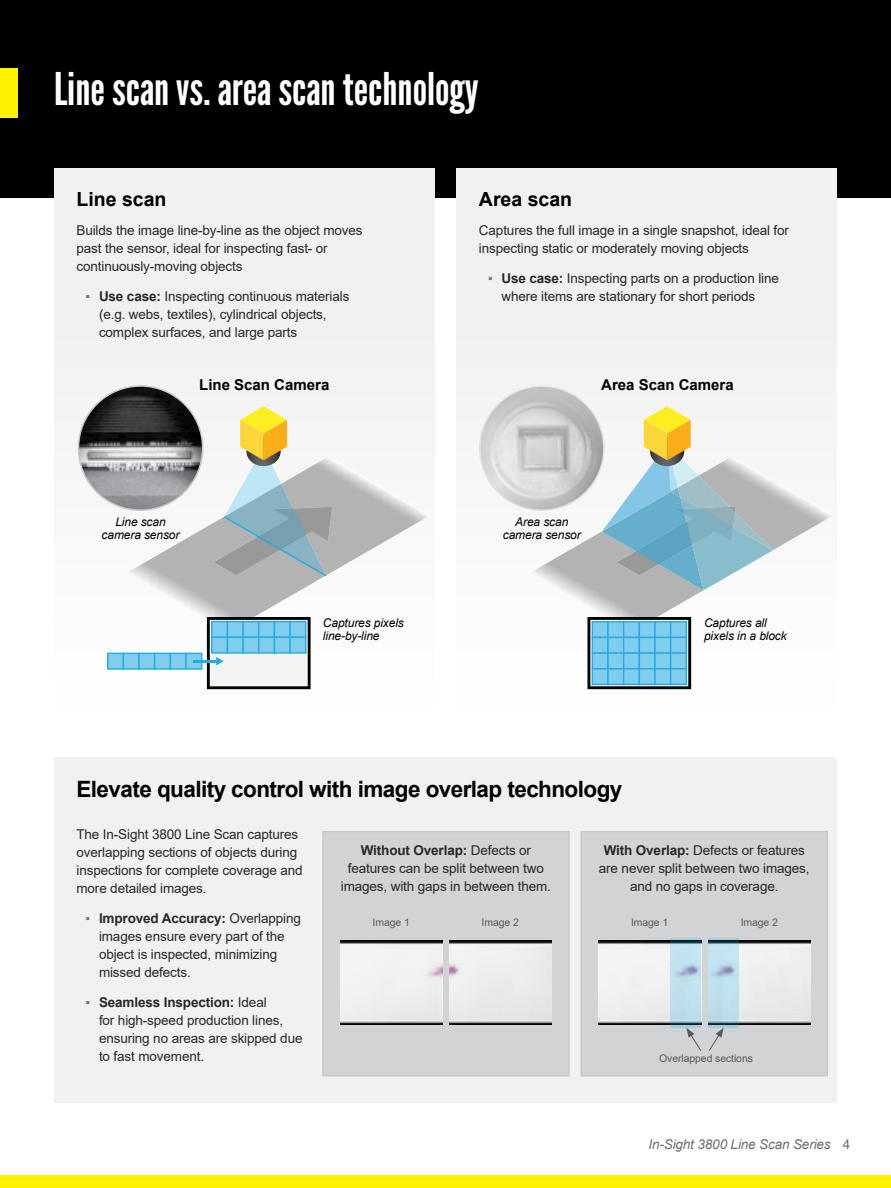
<style>
.page{position:relative;width:891px;height:1188px;background:#fff}
.page>*{position:absolute;margin:0;border:0;box-sizing:border-box;transform-origin:0 0}
.t1{font:45px "League Gothic";color:#fff}
.t2{font:700 22.5px "Arial";letter-spacing:-.025em;color:#000}
.t3{font:700 19.5px "Arial";color:#000}
.t4{font:700 15px "Arial";color:#000}
.t5{font:13.5px/18px "Arial";letter-spacing:-.01em;color:#292829}
.t6{font:italic 13.5px "Arial";letter-spacing:-.01em;color:#6d6e71}
.t7{font:italic 12px/13.5px "Arial";letter-spacing:-.01em;color:#000;text-align:center}
.t8{font:10.5px "Arial";letter-spacing:-.01em;color:#58595b}
.s1{color:#77787b}
.s2{font-weight:700}
.s3{font-style:normal}
</style>
<div class="page">
<div style="left:0;top:1175px;width:891px;height:13px;background:#fff200"></div>
<div style="left:0;top:0;width:891px;height:198px;background:#000"></div>
<div style="left:0;top:68px;width:18px;height:50px;background:#fff200"></div>
<div style="left:54px;top:758px;width:783px;height:345px;background:#f1f1f2"></div>
<div style="left:54px;top:169px;width:381px;height:569px;background:#f1f1f2"></div>
<img style="left:132px;top:456px;width:299px;height:176px">
<svg style="left:213px;top:406px;width:119px;height:170px"></svg>
<svg style="left:107px;top:617px;width:204px;height:72px"></svg>
<div style="left:456px;top:169px;width:381px;height:569px;background:#f1f1f2"></div>
<img style="left:530px;top:456px;width:304px;height:176px">
<svg style="left:602px;top:406px;width:171px;height:185px"></svg>
<svg style="left:587px;top:617px;width:104px;height:72px"></svg>
<img style="left:78px;top:386px;width:125px;height:124px;border-radius:62px">
<div style="left:580px;top:831px;width:248px;height:245px;background:#d1d3d4;border:2px solid #c7c8ca"></div>
<div style="left:322px;top:831px;width:248px;height:245px;background:#d1d3d4;border:2px solid #c7c8ca"></div>
<img style="left:340px;top:941px;width:102px;height:83px">
<img style="left:450px;top:941px;width:101px;height:83px">
<img style="left:598px;top:941px;width:73px;height:83px">
<svg style="left:671px;top:938px;width:30px;height:89px;fill:#bee0ec"></svg>
<img style="left:739px;top:941px;width:71px;height:83px">
<svg style="left:709px;top:938px;width:30px;height:89px;fill:#bee0ec"></svg>
<svg style="left:686px;top:1028px;width:15px;height:23px"></svg>
<svg style="left:709px;top:1028px;width:15px;height:23px"></svg>
<h1 class="t1" style="left:54px;top:62px;width:426px">Line scan vs. area scan technology</h1>
<h3 class="t3" style="left:76px;top:186px;width:91px">Line scan</h3>
<p class="t5" style="left:76px;top:221px;width:288px">Builds the image line-by-line as the object moves past the sensor, ideal for inspecting fast- or continuously-moving objects</p>
<p class="t5" style="left:99px;top:287px;width:252px;text-indent:-14px"><span class="s1">▪</span> <span class="s2">Use case:</span> Inspecting continuous materials (e.g. webs, textiles), cylindrical objects, complex surfaces, and large parts</p>
<h3 class="t3" style="left:479px;top:186px;width:95px">Area scan</h3>
<p class="t5" style="left:479px;top:221px;width:312px">Captures the full image in a single snapshot, ideal for inspecting static or moderately moving objects</p>
<p class="t5" style="left:502px;top:269px;width:279px;text-indent:-14px"><span class="s1">▪</span> <span class="s2">Use case:</span> Inspecting parts on a production line where items are stationary for short periods</p>
<p class="t4" style="left:199px;top:374px;width:132px">Line Scan Camera</p>
<p class="t4" style="left:601px;top:374px;width:134px">Area Scan Camera</p>
<p class="t7" style="left:102px;top:515px;width:79px">Line scan camera sensor</p>
<p class="t7" style="left:503px;top:515px;width:79px">Area scan camera sensor</p>
<p class="t7" style="left:323px;top:616px;width:83px;text-align:left">Captures pixels line-by-line</p>
<p class="t7" style="left:704px;top:616px;width:84px;text-align:left">Captures all pixels in a block</p>
<h2 class="t2" style="left:76px;top:773px;width:547px">Elevate quality control with image overlap technology</h2>
<p class="t5" style="left:76px;top:825px;width:228px">The In-Sight 3800 Line Scan captures overlapping sections of objects during inspections for complete coverage and more detailed images.</p>
<p class="t5" style="left:99px;top:909px;width:203px;text-indent:-14px"><span class="s1">▪</span> <span class="s2">Improved Accuracy:</span> Overlapping images ensure every part of the object is inspected, minimizing missed defects.</p>
<p class="t5" style="left:99px;top:993px;width:205px;text-indent:-14px"><span class="s1">▪</span> <span class="s2">Seamless Inspection:</span> Ideal<br>for high-speed production lines, ensuring no areas are skipped due to fast movement.</p>
<p class="t5" style="left:341px;top:841px;width:212px;text-align:center"><span class="s2">Without Overlap:</span> Defects or features can be split between two images, with gaps in between them.</p>
<p class="t8" style="left:373px;top:915px;width:39px">Image 1</p>
<p class="t8" style="left:482px;top:915px;width:39px">Image 2</p>
<p class="t5" style="left:599px;top:841px;width:212px;text-align:center"><span class="s2">With Overlap:</span> Defects or features are never split between two images, and no gaps in coverage.</p>
<p class="t8" style="left:631px;top:915px;width:39px">Image 1</p>
<p class="t8" style="left:741px;top:915px;width:39px">Image 2</p>
<p class="t8" style="left:659px;top:1051px;width:95px">Overlapped sections</p>
<p class="t6" style="left:648px;top:1136px;width:203px">In-Sight 3800 Line Scan Series <span class="s3">4</span></p>
</div>
